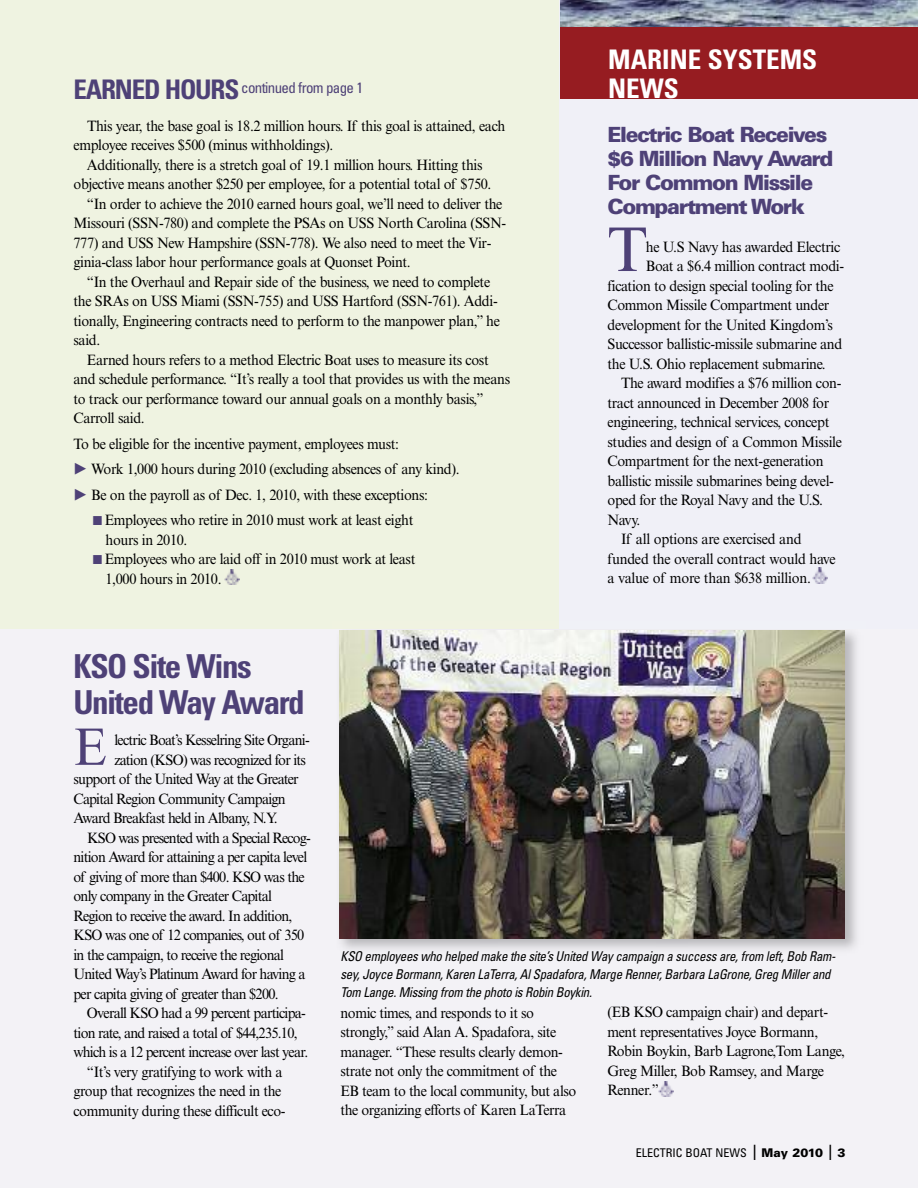
<style>
.page{position:relative;width:918px;height:1188px;background:#fff}
.page>*{position:absolute;margin:0;border:0;box-sizing:border-box;transform-origin:0 0}
.t1{font:63.3px "Times NRMT";color:#4e4177;scale:.95 1}
.t2{font:52.8px "Times NRMT";color:#4e4177;scale:.95 1}
.t3{font:700 condensed 33px/36px "Univers";letter-spacing:-.045em;color:#4e4177}
.t4{font:700 condensed 27px/28.5px "Univers";color:#fff}
.t5{font:900 21px/24px "Univers";letter-spacing:-.065em;color:#4e4177}
.t6{font:15px/19.5px "Times NRMT";letter-spacing:-.025em;color:#000;scale:.95 1}
.t7{font:15px "Times NRMT";letter-spacing:-.05em;color:#000;scale:.95 1}
.t8{font:15px "Times NRMT";letter-spacing:-.055em;color:#000;scale:.95 1}
.t9{font:condensed 15px "Univers";letter-spacing:-.045em;color:#4e4177}
.t10{font:italic condensed 13.5px/18px "Univers";letter-spacing:-.02em;color:#000;scale:.95 1}
.t11{font:condensed 12px "Univers";color:#000}
.s1{font-weight:700;font-size:27px}
.s2{font-family:"European Pi Four";color:#4e4177}
.s3{font-family:"European Pi Three";color:#4e4177}
.s4{font-weight:300;font-stretch:normal;font-size:21px}
.s5{font-weight:900;font-stretch:normal}
</style>
<div class="page">
<div style="left:0;top:628px;width:918px;height:560px;background:#f3f2f6"></div>
<div style="left:0;top:0;width:579px;height:628px;background:#eff3e1"></div>
<div style="left:559px;top:0;width:359px;height:628px;background:#f0f0f7"></div>
<img style="left:560px;top:0;width:358px;height:27px">
<div style="left:560px;top:27px;width:358px;height:71px;background:#961c21"></div>
<img style="left:224px;top:570px;width:15px;height:15px">
<img style="left:812px;top:568px;width:15px;height:15px">
<img style="left:333px;top:628px;width:524px;height:321px">
<img style="left:339px;top:631px;width:506px;height:308px">
<img style="left:659px;top:1082px;width:15px;height:15px">
<p class="t9" style="left:74px;top:82px;width:291px"><span class="s1">EARNED HOURS</span> continued from page 1</p>
<p class="t6" style="left:87px;top:117px;width:442px">This year, the base goal is 18.2 million hours. If this goal is attained, each</p>
<p class="t6" style="left:73px;top:137px;width:275px">employee receives $500 (minus withholdings).</p>
<p class="t6" style="left:87px;top:156px;width:418px">Additionally, there is a stretch goal of 19.1 million hours. Hitting this</p>
<p class="t6" style="left:73px;top:176px;width:442px">objective means another $250 per employee, for a potential total of $750.</p>
<p class="t6" style="left:87px;top:195px;width:439px">“In order to achieve the 2010 earned hours goal, we’ll need to deliver the</p>
<p class="t6" style="left:73px;top:215px;width:457px">Missouri (SSN-780) and complete the PSAs on USS North Carolina (SSN-</p>
<p class="t6" style="left:73px;top:234px;width:442px">777) and USS New Hampshire (SSN-778). We also need to meet the Vir-</p>
<p class="t6" style="left:73px;top:254px;width:357px">ginia-class labor hour performance goals at Quonset Point.</p>
<p class="t6" style="left:87px;top:273px;width:426px">“In the Overhaul and Repair side of the business, we need to complete</p>
<p class="t6" style="left:73px;top:293px;width:448px">the SRAs on USS Miami (SSN-755) and USS Hartford (SSN-761). Addi-</p>
<p class="t6" style="left:73px;top:312px;width:450px">tionally, Engineering contracts need to perform to the manpower plan,” he</p>
<p class="t6" style="left:73px;top:332px;width:30px">said.</p>
<p class="t6" style="left:87px;top:351px;width:424px">Earned hours refers to a method Electric Boat uses to measure its cost</p>
<p class="t6" style="left:73px;top:371px;width:461px">and schedule performance. “It’s really a tool that provides us with the means</p>
<p class="t6" style="left:73px;top:390px;width:433px">to track our performance toward our annual goals on a monthly basis,”</p>
<p class="t6" style="left:73px;top:410px;width:77px">Carroll said.</p>
<p class="t6" style="left:73px;top:435px;width:344px">To be eligible for the incentive payment, employees must:</p>
<p class="t6" style="left:73px;top:461px;width:408px"><span class="s2">-</span> Work 1,000 hours during 2010 (excluding absences of any kind).</p>
<p class="t6" style="left:73px;top:486px;width:375px"><span class="s2">-</span> Be on the payroll as of Dec. 1, 2010, with these exceptions:</p>
<p class="t6" style="left:106px;top:512px;width:326px;text-indent:-13px"><span class="s3">-</span> Employees who retire in 2010 must work at least eight hours in 2010.</p>
<p class="t6" style="left:106px;top:551px;width:328px;text-indent:-13px"><span class="s3">-</span> Employees who are laid off in 2010 must work at least<br>1,000 hours in 2010.</p>
<h3 class="t4" style="left:608px;top:48px;width:211px">MARINE SYSTEMS<br>NEWS</h3>
<h3 class="t5" style="left:608px;top:124px;width:227px">Electric Boat Receives $6 Million Navy Award<br>For Common Missile<br>Compartment Work</h3>
<h1 class="t1" style="left:608px;top:228px;width:44px">T</h1>
<p class="t6" style="left:646px;top:238px;width:206px">he U.S Navy has awarded Electric</p>
<p class="t6" style="left:646px;top:258px;width:210px">Boat a $6.4 million contract modi-</p>
<p class="t6" style="left:608px;top:277px;width:240px">fication to design special tooling for the</p>
<p class="t6" style="left:608px;top:297px;width:235px">Common Missile Compartment under</p>
<p class="t6" style="left:608px;top:316px;width:239px">development for the United Kingdom’s</p>
<p class="t6" style="left:608px;top:336px;width:249px">Successor ballistic-missile submarine and</p>
<p class="t6" style="left:608px;top:355px;width:231px">the U.S. Ohio replacement submarine.</p>
<p class="t6" style="left:621px;top:375px;width:234px">The award modifies a $76 million con-</p>
<p class="t6" style="left:608px;top:394px;width:235px">tract announced in December 2008 for</p>
<p class="t6" style="left:608px;top:414px;width:235px">engineering, technical services, concept</p>
<p class="t6" style="left:608px;top:433px;width:248px">studies and design of a Common Missile</p>
<p class="t6" style="left:608px;top:453px;width:229px">Compartment for the next-generation</p>
<p class="t6" style="left:608px;top:472px;width:240px">ballistic missile submarines being devel-</p>
<p class="t6" style="left:608px;top:492px;width:228px">oped for the Royal Navy and the U.S.</p>
<p class="t6" style="left:608px;top:511px;width:36px">Navy.</p>
<p class="t6" style="left:621px;top:531px;width:192px">If all options are exercised and</p>
<p class="t6" style="left:608px;top:550px;width:242px">funded the overall contract would have</p>
<p class="t6" style="left:608px;top:570px;width:216px">a value of more than $638 million.</p>
<h3 class="t3" style="left:73px;top:651px;width:233px">KSO Site Wins<br>United Way Award</h3>
<h2 class="t2" style="left:74px;top:729px;width:37px">E</h2>
<p class="t7" style="left:114px;top:735px;width:207px">lectric Boat’s Kesselring Site Organi-</p>
<p class="t7" style="left:114px;top:755px;width:203px">zation (KSO) was recognized for its</p>
<p class="t7" style="left:74px;top:774px;width:239px">support of the United Way at the Greater</p>
<p class="t7" style="left:74px;top:794px;width:225px">Capital Region Community Campaign</p>
<p class="t7" style="left:73px;top:813px;width:217px">Award Breakfast held in Albany, N.Y.</p>
<p class="t8" style="left:87px;top:833px;width:237px">KSO was presented with a Special Recog-</p>
<p class="t7" style="left:73px;top:852px;width:248px">nition Award for attaining a per capita level</p>
<p class="t7" style="left:73px;top:872px;width:245px">of giving of more than $400. KSO was the</p>
<p class="t7" style="left:73px;top:891px;width:211px">only company in the Greater Capital</p>
<p class="t7" style="left:73px;top:911px;width:232px">Region to receive the award. In addition,</p>
<p class="t7" style="left:73px;top:930px;width:244px">KSO was one of 12 companies, out of 350</p>
<p class="t7" style="left:73px;top:950px;width:223px">in the campaign, to receive the regional</p>
<p class="t7" style="left:73px;top:969px;width:246px">United Way’s Platinum Award for having a</p>
<p class="t7" style="left:73px;top:989px;width:218px">per capita giving of greater than $200.</p>
<p class="t7" style="left:87px;top:1008px;width:232px">Overall KSO had a 99 percent participa-</p>
<p class="t7" style="left:73px;top:1028px;width:237px">tion rate, and raised a total of $44,235.10,</p>
<p class="t7" style="left:73px;top:1047px;width:249px">which is a 12 percent increase over last year.</p>
<p class="t6" style="left:87px;top:1064px;width:207px">“It’s very gratifying to work with a</p>
<p class="t6" style="left:73px;top:1083px;width:220px">group that recognizes the need in the</p>
<p class="t6" style="left:73px;top:1103px;width:225px">community during these difficult eco-</p>
<p class="t10" style="left:340px;top:948px;width:523px">KSO employees who helped make the site’s United Way campaign a success are, from left, Bob Ram&shy;sey, Joyce Bormann, Karen LaTerra, Al Spadafora, Marge Renner, Barbara LaGrone, Greg Miller and<br>Tom Lange. Missing from the photo is Robin Boykin.</p>
<p class="t6" style="left:340px;top:1004px;width:250px">nomic times, and responds to it so strongly,” said Alan A. Spadafora, site manager. “These results clearly demon&shy;strate not only the commitment of the EB team to the local community, but also the organizing efforts of Karen LaTerra</p>
<p class="t6" style="left:607px;top:1004px;width:251px">(EB KSO campaign chair) and depart&shy;ment representatives Joyce Bormann,<br>Robin Boykin, Barb Lagrone,Tom Lange,<br>Greg Miller, Bob Ramsey, and Marge<br>Renner.”.</p>
<p class="t11" style="left:636px;top:1149px;width:211px">ELECTRIC BOAT NEWS <span class="s4">I</span> <span class="s5">May 2010</span> <span class="s4">I</span> <span class="s5">3</span></p>
</div>
